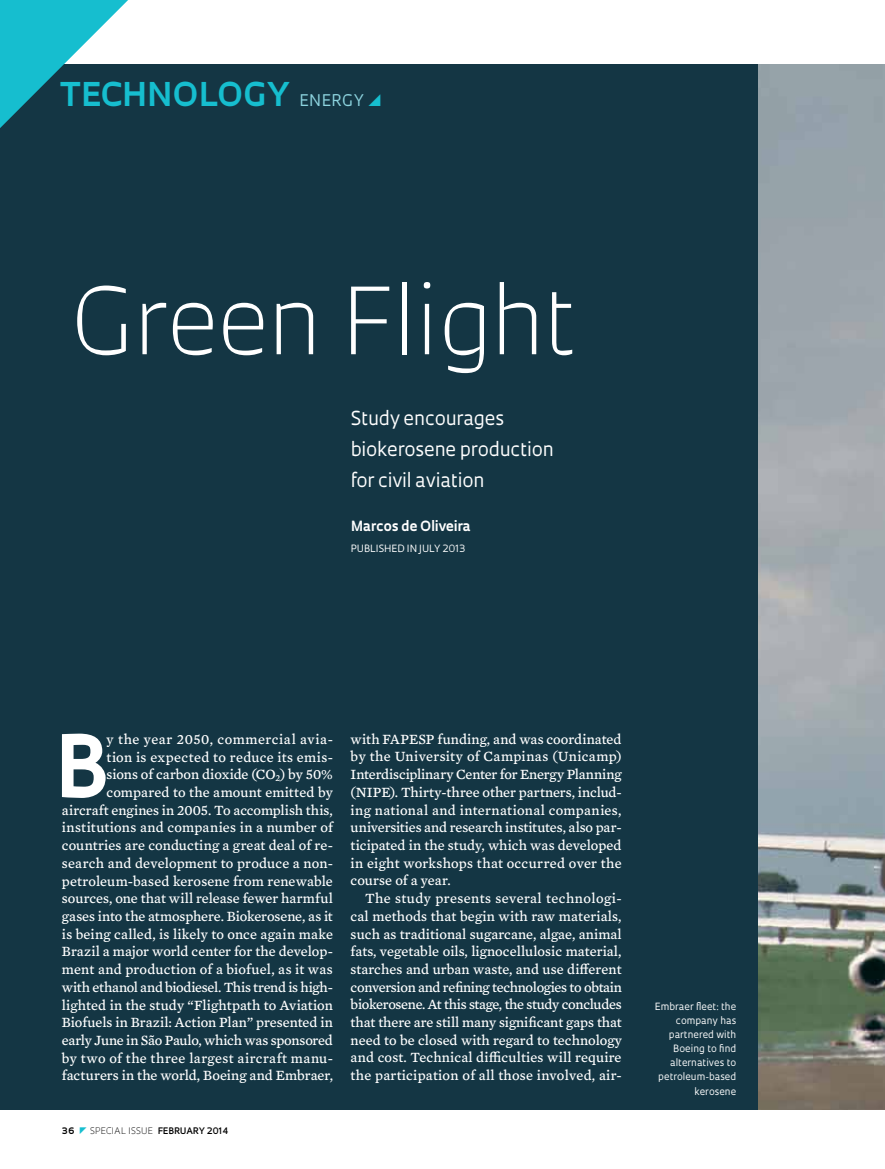
<style>
.page{position:relative;width:885px;height:1169px;background:#fff}
.page>*{position:absolute;margin:0;border:0;box-sizing:border-box;transform-origin:0 0}
.t1{font:300 89.85px "Oculum";letter-spacing:-.01em;color:#fff}
.t2{font:700 83.55px "Oculum";color:#fff}
.t3{font:700 31.95px "Oculum";letter-spacing:.015em;color:#16becf}
.t4{font:18.75px/30.9px "Oculum";letter-spacing:-.01em;color:#fff}
.t5{font:14.4px/17.7px "Mercury Text G4";letter-spacing:.01em;color:#fff;text-align:justify}
.t6{font:700 13.65px "Oculum";letter-spacing:-.005em;color:#fff}
.t7{font:9.75px/14.1px "Oculum";color:#fff;text-align:right}
.t8{font:300 8.7px "Oculum";letter-spacing:.015em;color:#000}
.t9{font:700 8.7px "Oculum";color:#000}
.s1{font-weight:400;font-size:15.6px;color:#8dd4df}
.s2{font-weight:600}
</style>
<div class="page">
<img style="left:757px;top:64px;width:128px;height:1045px">
<div style="left:0;top:64px;width:757px;height:1045px;background:#143644"></div>
<svg style="left:0;top:0;width:128px;height:128px"></svg>
<h3 class="t3" style="left:60px;top:73px;width:305px">technology <span class="s1">ENERGY</span></h3>
<h1 class="t1" style="left:72px;top:259px;width:509px">GREEN FLIGHT</h1>
<h3 class="t4" style="left:351px;top:402px;width:205px">Study encourages biokerosene production for civil aviation</h3>
<p class="t6" style="left:351px;top:517px;width:122px">Marcos de Oliveira</p>
<p class="t7" style="left:351px;top:541px;width:116px">Published in July 2013</p>
<p class="t5" style="left:62px;top:729px;width:273px;text-align:right">y the year 2050, commercial avia-<br>tion is expected to reduce its emis-<br>sions of carbon dioxide (CO<sub>2</sub>) by 50% compared to the amount emitted by aircraft engines in 2005. To accomplish this, institutions and companies in a number of countries are conducting a great deal of re&shy;search and development to produce a non&shy;petroleum-based kerosene from renewable sources, one that will release fewer harmful gases into the atmosphere. Biokerosene, as it is being called, is likely to once again make Brazil a major world center for the develop&shy;ment and production of a biofuel, as it was with ethanol and biodiesel. This trend is high&shy;lighted in the study “Flightpath to Aviation Biofuels in Brazil: Action Plan” presented in early June in São Paulo, which was sponsored by two of the three largest aircraft manu&shy;facturers in the world, Boeing and Embraer,</p>
<p class="t5" style="left:351px;top:729px;width:273px">with FAPESP funding, and was coordinated by the University of Campinas (Unicamp)<br>Interdisciplinary Center for Energy Planning (NIPE). Thirty-three other partners, includ&shy;ing national and international companies, universities and research institutes, also par&shy;ticipated in the study, which was developed in eight workshops that occurred over the course of a year.</p>
<h2 class="t2" style="left:54px;top:709px;width:54px">B</h2>
<p class="t5" style="left:351px;top:888px;width:273px;text-indent:14px">The study presents several technologi&shy;cal methods that begin with raw materials, such as traditional sugarcane, algae, animal fats, vegetable oils, lignocellulosic material, starches and urban waste, and use different conversion and refining technologies to obtain biokerosene. At this stage, the study concludes that there are still many significant gaps that need to be closed with regard to technology and cost. Technical difficulties will require the participation of all those involved, air-</p>
<p class="t9" style="left:62px;top:1124px;width:14px">36</p>
<p class="t8" style="left:90px;top:1124px;width:140px">SPECIAL ISSUE <span class="s2">FEBRUARY 2014</span></p>
<p class="t7" style="left:655px;top:998px;width:83px">Embraer fleet: the company has partnered with<br>Boeing to find alternatives to petroleum-based kerosene</p>
</div>
